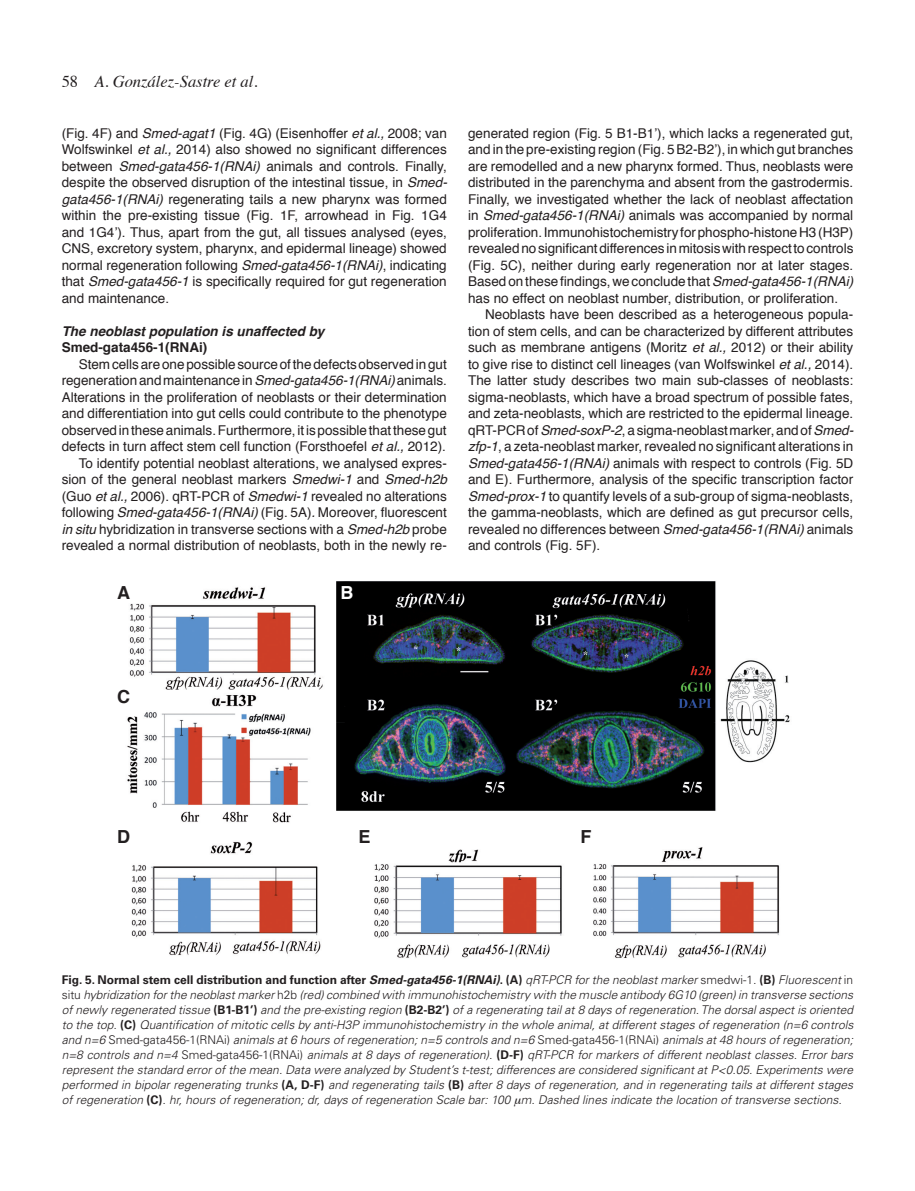
<style>
.page{position:relative;width:915px;height:1191px;background:#fff}
.page>*{position:absolute;margin:0;border:0;box-sizing:border-box;transform-origin:0 0}
._0-PictureA_B_C{font:700 18px "Helvetica";color:#231f20}
._0-PictureA_B_C-2{font:700 18px "Helvetica";color:#fff}
.t1{font:italic 16.5px "Times";color:#231f20}
._0-Texto{font:13.5px/16.5px "Helvetica";color:#231f20;text-align:justify}
._0-TitleSmall-2{font:italic 700 13.5px "Helvetica";color:#231f20}
._0-TitleSmall-2-2{font:700 13.5px "Helvetica";color:#231f20}
._0-PictureLegendText{font:italic 300 12px/15px "Univers LT Std";color:#231f20;text-align:justify}
.s1{font-style:normal}
.s2{font-style:italic}
.s3{font-weight:700;font-style:normal}
.s4{font-weight:700}
</style>
<div class="page">
<img style="left:127px;top:581px;width:663px;height:377px">
<p class="t1" style="left:62px;top:67px;width:197px"><span class="s1">58</span> A. González-Sastre et al.</p>
<p class="_0-Texto" style="left:62px;top:125px;width:387px">(Fig. 4F) and <span class="s2">Smed-agat1</span> (Fig. 4G) (Eisenhoffer <span class="s2">et al.,</span> 2008; van Wolfswinkel <span class="s2">et al.,</span> 2014) also showed no significant differences between <span class="s2">Smed-gata456-1(RNAi)</span> animals and controls. Finally, despite the observed disruption of the intestinal tissue, in <span class="s2">Smed&shy;gata456-1(RNAi)</span> regenerating tails a new pharynx was formed within the pre-existing tissue (Fig. 1F, arrowhead in Fig. 1G4 and 1G4’). Thus, apart from the gut, all tissues analysed (eyes, CNS, excretory system, pharynx, and epidermal lineage) showed normal regeneration following <span class="s2">Smed-gata456-1(RNAi)</span>, indicating that <span class="s2">Smed-gata456-1</span> is specifically required for gut regeneration and maintenance.</p>
<p class="_0-TitleSmall-2" style="left:62px;top:320px;width:264px">The neoblast population is unaffected by</p>
<p class="_0-TitleSmall-2-2" style="left:62px;top:337px;width:147px">Smed-gata456-1(RNAi)</p>
<p class="_0-Texto" style="left:62px;top:356px;width:386px;text-indent:17px">Stem cells are one possible source of the defects observed in gut regeneration and maintenance in <span class="s2">Smed-gata456-1(RNAi)</span> animals.<br>Alterations in the proliferation of neoblasts or their determination and differentiation into gut cells could contribute to the phenotype observed in these animals. Furthermore, it is possible that these gut defects in turn affect stem cell function (Forsthoefel <span class="s2">et al.,</span> 2012).</p>
<p class="_0-Texto" style="left:62px;top:455px;width:386px;text-indent:17px">To identify potential neoblast alterations, we analysed expres&shy;sion of the general neoblast markers <span class="s2">Smedwi-1</span> and <span class="s2">Smed-h2b </span>(Guo <span class="s2">et al.,</span> 2006). qRT-PCR of <span class="s2">Smedwi-1</span> revealed no alterations following <span class="s2">Smed-gata456-1(RNAi)</span> (Fig. 5A)<span class="s2">.</span> Moreover, fluorescent <span class="s2">in situ</span> hybridization in transverse sections with a <span class="s2">Smed-h2b</span> probe revealed a normal distribution of neoblasts, both in the newly re-</p>
<p class="_0-PictureA_B_C" style="left:117px;top:578px;width:14px">A</p>
<p class="_0-PictureA_B_C-2" style="left:340px;top:578px;width:14px">B</p>
<p class="_0-Texto" style="left:468px;top:125px;width:386px">generated region (Fig. 5 B1-B1’), which lacks a regenerated gut, and in the pre-existing region (Fig. 5 B2-B2’), in which gut branches are remodelled and a new pharynx formed. Thus, neoblasts were distributed in the parenchyma and absent from the gastrodermis.<br>Finally, we investigated whether the lack of neoblast affectation in <span class="s2">Smed-gata456-1(RNAi)</span> animals was accompanied by normal proliferation. Immunohistochemistry for phospho-histone H3 (H3P) revealed no significant differences in mitosis with respect to controls (Fig. 5C), neither during early regeneration nor at later stages.<br>Based on these findings, we conclude that <span class="s2">Smed-gata456-1(RNAi) </span>has no effect on neoblast number, distribution, or proliferation.</p>
<p class="_0-Texto" style="left:468px;top:307px;width:387px;text-indent:17px">Neoblasts have been described as a heterogeneous popula&shy;tion of stem cells, and can be characterized by different attributes such as membrane antigens (Moritz <span class="s2">et al.,</span> 2012) or their ability to give rise to distinct cell lineages (van Wolfswinkel <span class="s2">et al.,</span> 2014).<br>The latter study describes two main sub-classes of neoblasts: sigma-neoblasts, which have a broad spectrum of possible fates, and zeta-neoblasts, which are restricted to the epidermal lineage. qRT-PCR of <span class="s2">Smed-soxP-2</span>, a sigma-neoblast marker, and of <span class="s2">Smed&shy;zfp-1</span>, a zeta-neoblast marker, revealed no significant alterations in <span class="s2">Smed-gata456-1(RNAi)</span> animals with respect to controls (Fig. 5D and E). Furthermore, analysis of the specific transcription factor <span class="s2">Smed-prox-1</span> to quantify levels of a sub-group of sigma-neoblasts, the gamma-neoblasts, which are defined as gut precursor cells, revealed no differences between <span class="s2">Smed-gata456-1(RNAi)</span> animals and controls (Fig. 5F).</p>
<p class="_0-PictureA_B_C" style="left:117px;top:682px;width:14px">C</p>
<p class="_0-PictureA_B_C" style="left:117px;top:822px;width:14px">D</p>
<p class="_0-PictureA_B_C" style="left:358px;top:822px;width:14px">E</p>
<p class="_0-PictureA_B_C" style="left:580px;top:822px;width:12px">F</p>
<p class="_0-PictureLegendText" style="left:62px;top:972px;width:792px"><span class="s3">Fig. 5. Normal stem cell distribution and function after</span> <span class="s4">Smed-gata456-1(RNAi)</span><span class="s3">. (A)</span> qRT-PCR for the neoblast marker <span class="s1">smedwi-1</span>. <span class="s3">(B)</span> Fluorescent <span class="s1">in situ</span> hybridization for the neoblast marker <span class="s1">h2b</span> (red) combined with immunohistochemistry with the muscle antibody 6G10 (green) in transverse sections of newly regenerated tissue <span class="s3">(B1-B1’)</span> and the pre-existing region <span class="s3">(B2-B2’)</span> of a regenerating tail at 8 days of regeneration. The dorsal aspect is oriented to the top. <span class="s3">(C)</span> Quantification of mitotic cells by anti-H3P immunohistochemistry in the whole animal, at different stages of regeneration (n=6 controls and n=6 <span class="s1">Smed-gata456-1(RNAi)</span> animals at 6 hours of regeneration; n=5 controls and n=6 <span class="s1">Smed-gata456-1(RNAi)</span> animals at 48 hours of regeneration; n=8 controls and n=4 <span class="s1">Smed-gata456-1(RNAi)</span> animals at 8 days of regeneration). <span class="s3">(D-F)</span> qRT-PCR for markers of different neoblast classes. Error bars represent the standard error of the mean. Data were analyzed by Student’s t-test; differences are considered significant at P&lt;0.05. Experiments were performed in bipolar regenerating trunks <span class="s3">(A, D-F)</span> and regenerating tails <span class="s3">(B)</span> after 8 days of regeneration, and in regenerating tails at different stages of regeneration <span class="s3">(C)</span>. hr, hours of regeneration; dr, days of regeneration Scale bar: 100 m. Dashed lines indicate the location of transverse sections.</p>
</div>
